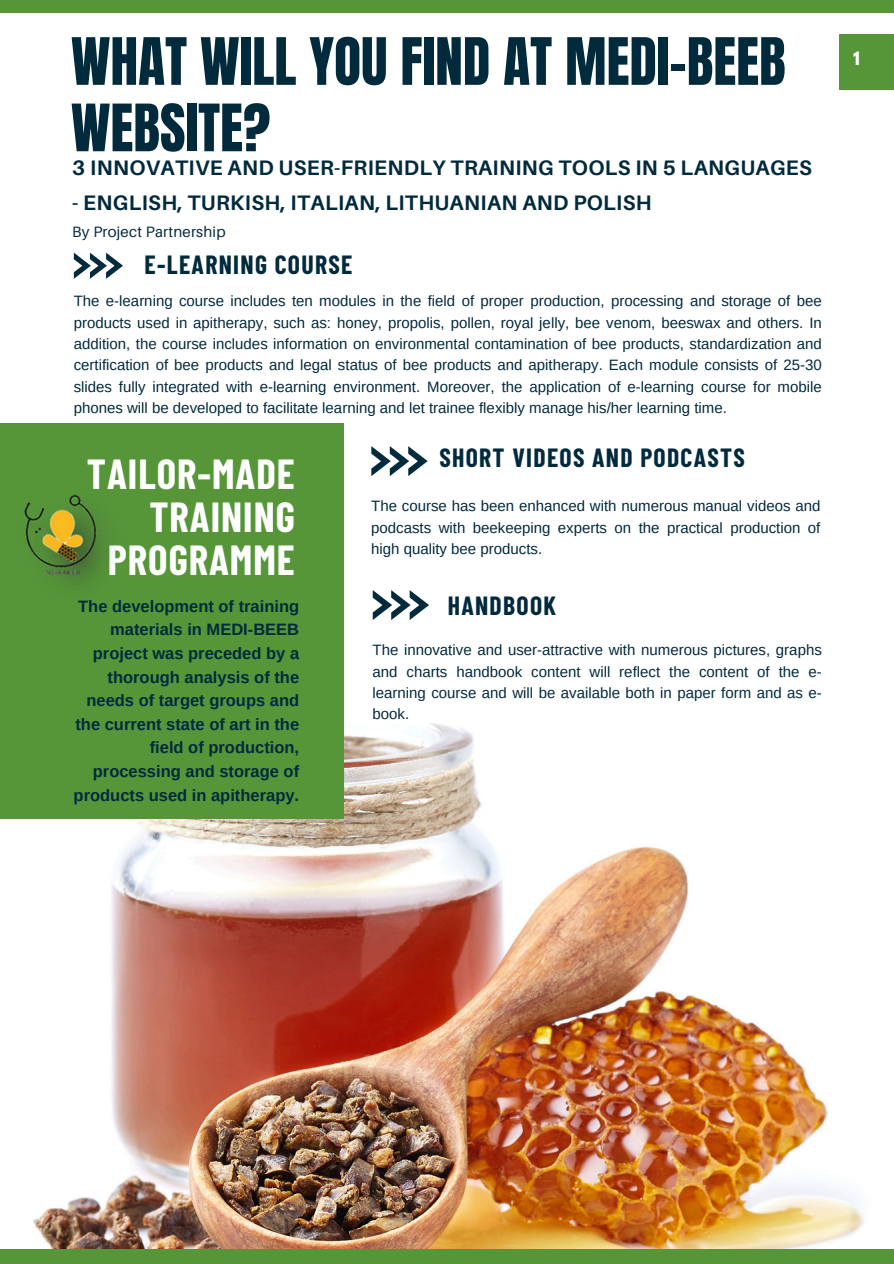
<style>
.page{position:relative;width:894px;height:1264px;background:#fff}
.page>*{position:absolute;margin:0;border:0;box-sizing:border-box;transform-origin:0 0}
.t1{font:55.5px/66.3px "Anton";color:#022a3d}
.t2{font:700 41.1px/42.8px "Barlow Condensed";letter-spacing:.025em;color:#fff;text-align:right}
.t3{font:700 25.65px "Barlow Condensed";letter-spacing:.05em;color:#022a3d}
.t4{font:700 21px "Aileron";letter-spacing:.015em;color:#022a3d}
.t5{font:700 16.5px/23.7px "Arimo";color:#022a3d;text-align:right}
.t6{font:700 16.5px "League Spartan";color:#fff}
.t7{font:15px/21.3px "Arimo";color:#022a3d;text-align:justify}
.t8{font:15px "Aileron";letter-spacing:.015em;color:#022a3d}
</style>
<div class="page">
<img style="left:0;top:722px;width:864px;height:527px">
<div style="left:0;top:423px;width:343px;height:395px;background:#569639"></div>
<svg style="left:74px;top:253px;width:49px;height:25px"></svg>
<div style="left:0;top:0;width:893px;height:12px;background:#569639"></div>
<div style="left:0;top:1249px;width:893px;height:14px;background:#569639"></div>
<svg style="left:371px;top:446px;width:56px;height:30px"></svg>
<div style="left:839px;top:34px;width:54px;height:55px;background:#569639"></div>
<svg style="left:372px;top:590px;width:57px;height:30px"></svg>
<img style="left:24px;top:494px;width:80px;height:91px">
<p class="t1" style="left:71px;top:29px;width:716px">WHAT WILL YOU FIND AT MEDI-BEEB<br>WEBSITE?</p>
<h5 class="t4" style="left:72px;top:154px;width:741px">3 INNOVATIVE AND USER-FRIENDLY TRAINING TOOLS IN 5 LANGUAGES</h5>
<h5 class="t4" style="left:72px;top:189px;width:580px">- ENGLISH, TURKISH, ITALIAN, LITHUANIAN AND POLISH</h5>
<h3 class="t8" style="left:72px;top:222px;width:155px">By Project Partnership</h3>
<h2 class="t3" style="left:144px;top:248px;width:209px">E-LEARNING COURSE</h2>
<h3 class="t7" style="left:74px;top:290px;width:749px">The e-learning course includes ten modules in the field of proper production, processing and storage of bee products used in apitherapy, such as: honey, propolis, pollen, royal jelly, bee venom, beeswax and others. In addition, the course includes information on environmental contamination of bee products, standardization and certification of bee products and legal status of bee products and apitherapy. Each module consists of 25-30 slides fully integrated with e-learning environment. Moreover, the application of e-learning course for mobile phones will be developed to facilitate learning and let trainee flexibly manage his/her learning time.</h3>
<h4 class="t2" style="left:87px;top:451px;width:209px">TAILOR-MADE<br>TRAINING<br>PROGRAMME</h4>
<p class="t5" style="left:74px;top:594px;width:227px">The development of training materials in MEDI-BEEB project was preceded by a thorough analysis of the needs of target groups and the current state of art in the field of production, processing and storage of products used in apitherapy.</p>
<p class="t3" style="left:439px;top:441px;width:307px">SHORT VIDEOS AND PODCASTS</p>
<p class="t7" style="left:371px;top:495px;width:450px">The course has been enhanced with numerous manual videos and podcasts with beekeeping experts on the practical production of high quality bee products.</p>
<h3 class="t3" style="left:447px;top:589px;width:110px">HANDBOOK</h3>
<p class="t7" style="left:372px;top:639px;width:450px">The innovative and user-attractive with numerous pictures, graphs and charts handbook content will reflect the content of the e&shy;learning course and will be available both in paper form and as e&shy;book.</p>
<p class="t6" style="left:852px;top:51px;width:8px">1</p>
</div>
